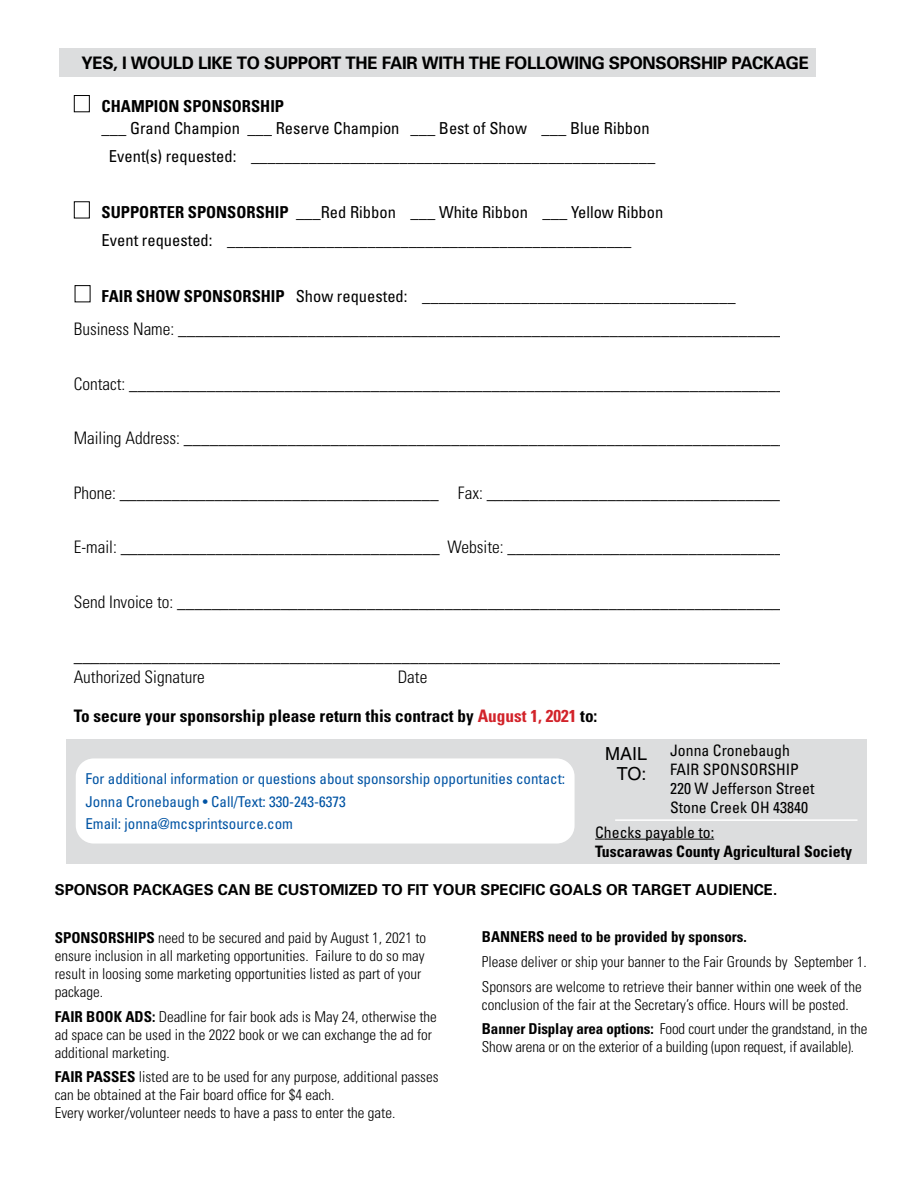
<style>
.page{position:relative;width:918px;height:1188px;background:#fff}
.page>*{position:absolute;margin:0;border:0;box-sizing:border-box;transform-origin:0 0}
.t1{font:18px/19.5px "Helvetica";color:#000;text-align:right}
.t2{font:300 condensed 17.25px/20.7px "Univers";color:#000}
.t3{font:700 condensed 17.25px "Univers";color:#000}
.t4{font:700 17.25px "Univers";letter-spacing:-.02em;color:#000}
.t5{font:condensed 16.5px/27.9px "Univers";color:#000;text-align:center}
.t6{font:700 condensed 16.5px "Univers";color:#000}
.t7{font:condensed 15.75px/18.9px "Univers";color:#000}
.t8{font:700 condensed 15.75px "Univers";color:#000}
.t9{font:300 condensed 15px/18px "Univers";color:#000}
.t10{font:condensed 15px/22.5px "Univers";color:#0054a4}
.t11{font:700 15px "Univers";color:#000}
.t12{font:700 condensed 15px "Univers";color:#000}
.s1{font-weight:700}
.s2{color:#d2232a}
</style>
<div class="page">
<div style="left:66px;top:739px;width:801px;height:125px;background:#dcddde"></div>
<div style="left:60px;top:48px;width:756px;height:28px;background:#dcddde"></div>
<div style="left:74px;top:95px;width:16px;height:17px;border:1px solid #000"></div>
<div style="left:76px;top:758px;width:499px;height:86px;background:#fff;border-radius:18px"></div>
<div style="left:74px;top:201px;width:16px;height:17px;border:1px solid #000"></div>
<div style="left:75px;top:285px;width:15px;height:17px;border:1px solid #000"></div>
<hr style="left:595px;top:839px;width:119px;height:1px;background:#000">
<hr style="left:615px;top:819px;width:243px;height:2px;background:#fff">
<p class="t4" style="left:81px;top:52px;width:729px">YES, I WOULD LIKE TO SUPPORT THE FAIR WITH THE FOLLOWING SPONSORSHIP PACKAGE</p>
<p class="t6" style="left:102px;top:96px;width:184px">CHAMPION SPONSORSHIP</p>
<p class="t5" style="left:102px;top:114px;width:555px">___ Grand Champion ___ Reserve Champion ___ Best of Show ___ Blue Ribbon<br>Event(s) requested: _________________________________________________</p>
<p class="t5" style="left:102px;top:198px;width:563px;text-align:left"><span class="s1">SUPPORTER SPONSORSHIP</span> ___Red Ribbon ___ White Ribbon ___ Yellow Ribbon<br>Event requested: _________________________________________________</p>
<p class="t5" style="left:102px;top:281px;width:636px"><span class="s1">FAIR SHOW SPONSORSHIP</span> Show requested: ______________________________________</p>
<p class="t2" style="left:74px;top:319px;width:710px">Business Name: ______________________________________________________________________</p>
<p class="t2" style="left:74px;top:373px;width:721px">Contact: _____________________________________________________________________________</p>
<p class="t2" style="left:74px;top:427px;width:741px">Mailing Address: _________________________________________________________________________</p>
<p class="t2" style="left:74px;top:482px;width:716px">Phone: _____________________________________ Fax: ___________________________________</p>
<p class="t2" style="left:74px;top:536px;width:737px">E-mail: _____________________________________ Website: ___________________________________</p>
<p class="t2" style="left:74px;top:591px;width:760px">Send Invoice to: ____________________________________________________________________________</p>
<p class="t2" style="left:74px;top:645px;width:769px">_________________________________________________________________________________________<br>Authorized Signature</p>
<p class="t2" style="left:398px;top:666px;width:31px">Date</p>
<p class="t3" style="left:74px;top:706px;width:525px">To secure your sponsorship please return this contract by <span class="s2">August 1, 2021</span> to:</p>
<p class="t10" style="left:85px;top:767px;width:481px">For additional information or questions about sponsorship opportunities contact:<br>Jonna Cronebaugh • Call/Text: 330-243-6373<br>Email: jonna@mcsprintsource.com</p>
<p class="t1" style="left:605px;top:744px;width:44px">MAIL<br>TO:</p>
<p class="t7" style="left:670px;top:741px;width:146px">Jonna Cronebaugh<br>FAIR SPONSORSHIP<br>220 W Jefferson Street<br>Stone Creek OH 43840</p>
<p class="t7" style="left:595px;top:822px;width:120px">Checks payable to:</p>
<p class="t8" style="left:595px;top:841px;width:258px">Tuscarawas County Agricultural Society</p>
<p class="t11" style="left:55px;top:881px;width:724px">SPONSOR PACKAGES CAN BE CUSTOMIZED TO FIT YOUR SPECIFIC GOALS OR TARGET AUDIENCE.</p>
<p class="t9" style="left:55px;top:928px;width:373px"><span class="s1">SPONSORSHIPS</span> need to be secured and paid by August 1, 2021 to ensure inclusion in all marketing opportunities. Failure to do so may result in loosing some marketing opportunities listed as part of your package.</p>
<p class="t9" style="left:55px;top:1007px;width:384px"><span class="s1">FAIR BOOK ADS:</span> Deadline for fair book ads is May 24, otherwise the ad space can be used in the 2022 book or we can exchange the ad for additional marketing.</p>
<p class="t9" style="left:55px;top:1068px;width:385px"><span class="s1">FAIR PASSES</span> listed are to be used for any purpose, additional passes can be obtained at the Fair board office for $4 each.<br>Every worker/volunteer needs to have a pass to enter the gate.</p>
<p class="t12" style="left:482px;top:928px;width:266px">BANNERS need to be provided by sponsors.</p>
<p class="t9" style="left:482px;top:949px;width:386px;line-height:24.8px">Please deliver or ship your banner to the Fair Grounds by September 1.<br>Sponsors are welcome to retrieve their banner within one week of the</p>
<p class="t9" style="left:482px;top:992px;width:387px;line-height:24.8px">conclusion of the fair at the Secretary’s office. Hours will be posted.<br><span class="s1">Banner Display area options:</span> Food court under the grandstand, in the</p>
<p class="t9" style="left:482px;top:1038px;width:374px">Show arena or on the exterior of a building (upon request, if available).</p>
</div>
